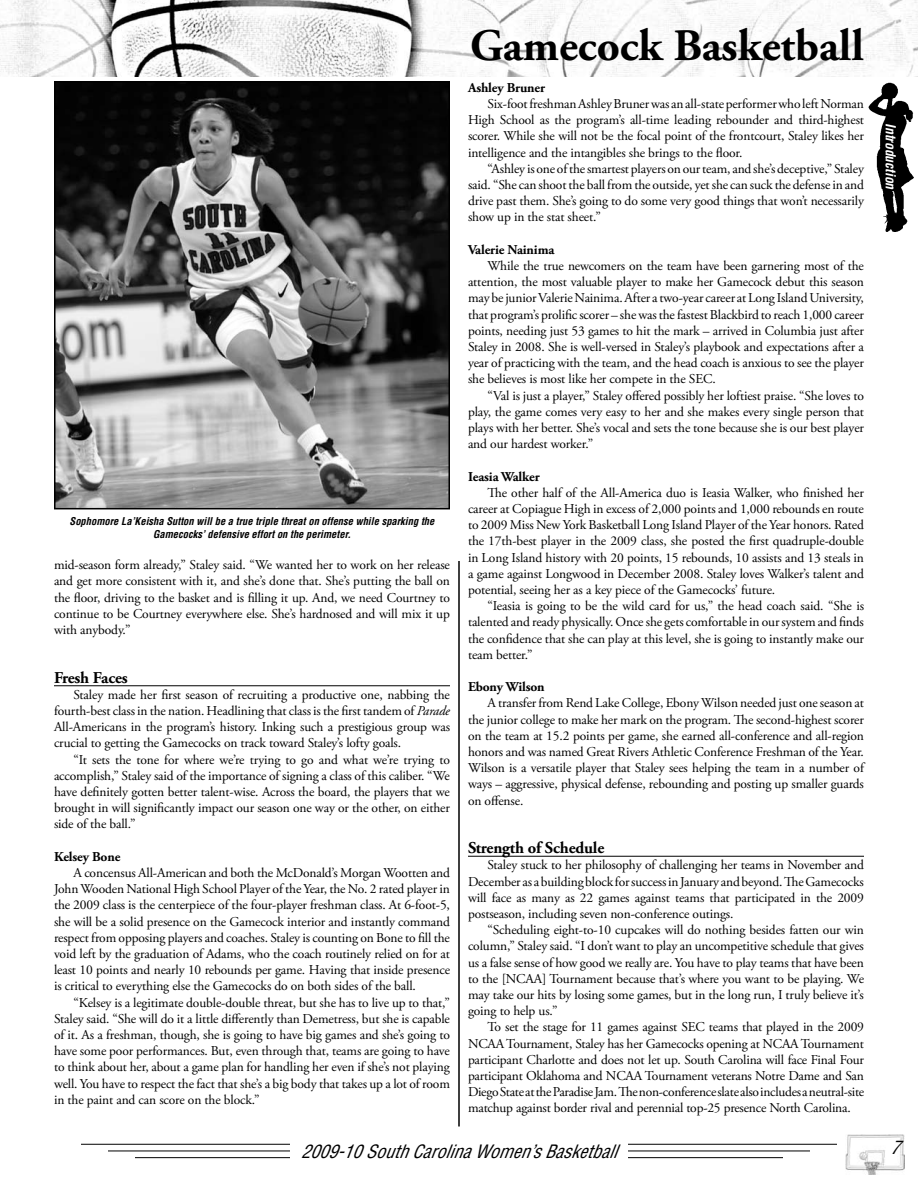
<style>
.page{position:relative;width:918px;height:1188px;background:#fff}
.page>*{position:absolute;margin:0;border:0;box-sizing:border-box;transform-origin:0 0}
.t1{font:700 45px "Adobe Garamond Pro";color:#000}
.t2{font:italic condensed 18px "Helvetica";color:#000}
.t3{font:700 16.5px "Adobe Garamond Pro";letter-spacing:-.01em;color:#000}
.t4{font:13.5px/16.2px "Adobe Garamond Pro";letter-spacing:-.01em;color:#000;text-align:justify}
.t5{font:700 13.5px "Adobe Garamond Pro";letter-spacing:-.01em;color:#000}
.t6{font:italic 700 condensed 13.5px "Helvetica";color:#fff}
.t7{font:italic 700 condensed 10.5px/12.6px "Helvetica";color:#000;text-align:center}
.s1{font-style:italic}
</style>
<div class="page">
<img style="left:868px;top:82px;width:46px;height:150px">
<img style="left:845px;top:1135px;width:59px;height:39px">
<img style="left:0;top:0;width:918px;height:76px">
<hr style="left:108px;top:1151px;width:702px;height:1px;background:#000">
<hr style="left:135px;top:1157px;width:648px;height:1px;background:#000">
<hr style="left:81px;top:1144px;width:756px;height:1px;background:#000">
<div style="left:290px;top:1143px;width:338px;height:18px;background:#fff"></div>
<hr style="left:54px;top:685px;width:396px;height:1px;background:#000">
<hr style="left:468px;top:856px;width:396px;height:1px;background:#000">
<hr style="left:458px;top:561px;width:2px;height:566px;background:#000">
<svg style="left:54px;top:81px;width:396px;height:429px;background:#676767"></svg>
<p class="t7" style="left:70px;top:515px;width:366px">Sophomore La’Keisha Sutton will be a true triple threat on offense while sparking the<br>Gamecocks’ defensive effort on the perimeter.</p>
<p class="t4" style="left:54px;top:557px;width:397px">mid-season form already,” Staley said. “We wanted her to work on her release and get more consistent with it, and she’s done that. She’s putting the ball on the floor, driving to the basket and is filling it up. And, we need Courtney to continue to be Courtney everywhere else. She’s hardnosed and will mix it up with anybody.”</p>
<p class="t3" style="left:54px;top:668px;width:75px">Fresh Faces</p>
<p class="t4" style="left:54px;top:687px;width:398px;text-indent:19px">Staley made her first season of recruiting a productive one, nabbing the fourth-best class in the nation. Headlining that class is the first tandem of <span class="s1">Parade </span>All-Americans in the program’s history. Inking such a prestigious group was crucial to getting the Gamecocks on track toward Staley’s lofty goals.</p>
<p class="t4" style="left:54px;top:752px;width:397px;text-indent:19px">“It sets the tone for where we’re trying to go and what we’re trying to accomplish,” Staley said of the importance of signing a class of this caliber. “We have definitely gotten better talent-wise. Across the board, the players that we brought in will significantly impact our season one way or the other, on either side of the ball.”</p>
<p class="t5" style="left:54px;top:849px;width:68px">Kelsey Bone</p>
<p class="t4" style="left:54px;top:865px;width:398px;text-indent:19px">A concensus All-American and both the McDonald’s Morgan Wootten and John Wooden National High School Player of the Year, the No. 2 rated player in the 2009 class is the centerpiece of the four-player freshman class. At 6-foot-5, she will be a solid presence on the Gamecock interior and instantly command respect from opposing players and coaches. Staley is counting on Bone to fill the void left by the graduation of Adams, who the coach routinely relied on for at least 10 points and nearly 10 rebounds per game. Having that inside presence is critical to everything else the Gamecocks do on both sides of the ball.</p>
<p class="t4" style="left:54px;top:995px;width:398px;text-indent:19px">“Kelsey is a legitimate double-double threat, but she has to live up to that,” Staley said. “She will do it a little differently than Demetress, but she is capable of it. As a freshman, though, she is going to have big games and she’s going to have some poor performances. But, even through that, teams are going to have to think about her, about a game plan for handling her even if she’s not playing well. You have to respect the fact that she’s a big body that takes up a lot of room in the paint and can score on the block.”</p>
<h1 class="t1" style="left:470px;top:19px;width:395px">Gamecock Basketball</h1>
<p class="t5" style="left:468px;top:80px;width:79px">Ashley Bruner</p>
<p class="t4" style="left:468px;top:96px;width:398px;text-indent:19px">Six-foot freshman Ashley Bruner was an all-state performer who left Norman High School as the program’s all-time leading rebounder and third-highest scorer. While she will not be the focal point of the frontcourt, Staley likes her intelligence and the intangibles she brings to the floor.</p>
<p class="t4" style="left:468px;top:161px;width:397px;text-indent:19px">“Ashley is one of the smartest players on our team, and she’s deceptive,” Staley said. “She can shoot the ball from the outside, yet she can suck the defense in and drive past them. She’s going to do some very good things that won’t necessarily show up in the stat sheet.”</p>
<p class="t5" style="left:468px;top:242px;width:88px">Valerie Nainima</p>
<p class="t4" style="left:468px;top:258px;width:398px;text-indent:19px">While the true newcomers on the team have been garnering most of the attention, the most valuable player to make her Gamecock debut this season may be junior Valerie Nainima. After a two-year career at Long Island University, that program’s prolific scorer – she was the fastest Blackbird to reach 1,000 career points, needing just 53 games to hit the mark – arrived in Columbia just after Staley in 2008. She is well-versed in Staley’s playbook and expectations after a year of practicing with the team, and the head coach is anxious to see the player she believes is most like her compete in the SEC.</p>
<p class="t4" style="left:468px;top:388px;width:398px;text-indent:19px">“Val is just a player,” Staley offered possibly her loftiest praise. “She loves to play, the game comes very easy to her and she makes every single person that plays with her better. She’s vocal and sets the tone because she is our best player and our hardest worker.”</p>
<p class="t5" style="left:468px;top:468px;width:73px">Ieasia Walker</p>
<p class="t4" style="left:468px;top:485px;width:398px;text-indent:19px">The other half of the All-America duo is Ieasia Walker, who finished her career at Copiague High in excess of 2,000 points and 1,000 rebounds en route to 2009 Miss New York Basketball Long Island Player of the Year honors. Rated the 17th-best player in the 2009 class, she posted the first quadruple-double in Long Island history with 20 points, 15 rebounds, 10 assists and 13 steals in a game against Longwood in December 2008. Staley loves Walker’s talent and potential, seeing her as a key piece of the Gamecocks’ future.</p>
<p class="t4" style="left:468px;top:598px;width:398px;text-indent:19px">“Ieasia is going to be the wild card for us,” the head coach said. “She is talented and ready physically. Once she gets comfortable in our system and finds the confidence that she can play at this level, she is going to instantly make our team better.”</p>
<p class="t5" style="left:468px;top:679px;width:78px">Ebony Wilson</p>
<p class="t4" style="left:468px;top:695px;width:398px;text-indent:19px">A transfer from Rend Lake College, Ebony Wilson needed just one season at the junior college to make her mark on the program. The second-highest scorer on the team at 15.2 points per game, she earned all-conference and all-region honors and was named Great Rivers Athletic Conference Freshman of the Year.<br>Wilson is a versatile player that Staley sees helping the team in a number of ways – aggressive, physical defense, rebounding and posting up smaller guards on offense.</p>
<p class="t3" style="left:468px;top:838px;width:138px">Strength of Schedule</p>
<p class="t4" style="left:468px;top:857px;width:398px;text-indent:19px">Staley stuck to her philosophy of challenging her teams in November and December as a building block for success in January and beyond. The Gamecocks will face as many as 22 games against teams that participated in the 2009 postseason, including seven non-conference outings.</p>
<p class="t4" style="left:468px;top:922px;width:398px;text-indent:19px">“Scheduling eight-to-10 cupcakes will do nothing besides fatten our win column,” Staley said. “I don’t want to play an uncompetitive schedule that gives us a false sense of how good we really are. You have to play teams that have been to the [NCAA] Tournament because that’s where you want to be playing. We may take our hits by losing some games, but in the long run, I truly believe it’s going to help us.”</p>
<p class="t4" style="left:468px;top:1019px;width:398px;text-indent:19px">To set the stage for 11 games against SEC teams that played in the 2009<br>NCAA Tournament, Staley has her Gamecocks opening at NCAA Tournament participant Charlotte and does not let up. South Carolina will face Final Four participant Oklahoma and NCAA Tournament veterans Notre Dame and San Diego State at the Paradise Jam. The non-conference slate also includes a neutral-site matchup against border rival and perennial top-25 presence North Carolina.</p>
<p class="t6" style="left:899px;top:123px;width:68px;rotate:90deg">Introduction</p>
<h2 class="t2" style="left:301px;top:1140px;width:317px">2009-10 South Carolina Women’s Basketball</h2>
<h2 class="t2" style="left:890px;top:1136px;width:10px">7</h2>
</div>
